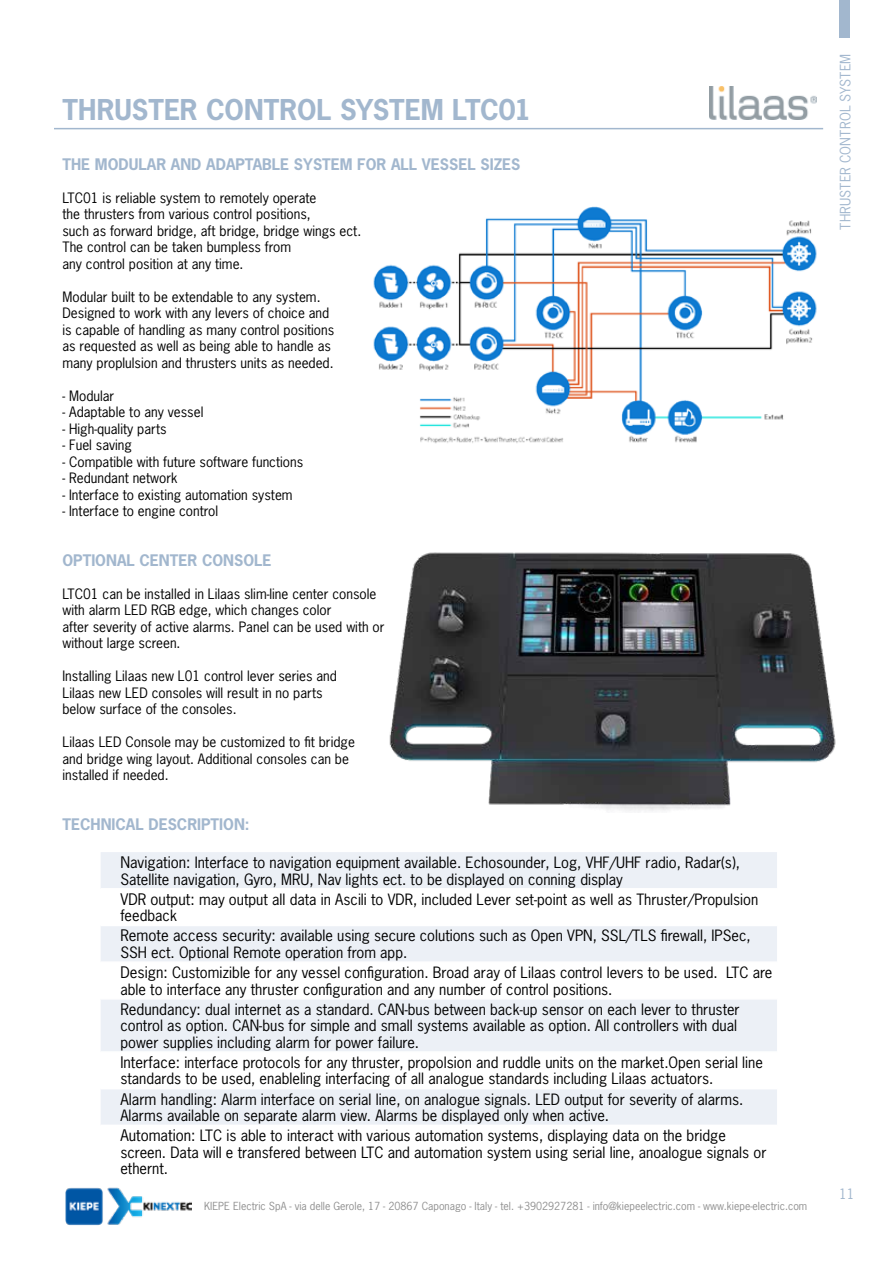
<style>
.page{position:relative;width:893px;height:1263px;background:#fff}
.page>*{position:absolute;margin:0;border:0;box-sizing:border-box;transform-origin:0 0}
.t1{font:700 27px "News Gothic Std";letter-spacing:-.005em;color:#a2b7ce}
.t2{font:700 15px "News Gothic Std";color:#a2b7ce}
.t3{font:14.7px/16.5px "News Gothic Std";color:#000}
.t4{font:13.5px/16.5px "News Gothic Std";color:#000}
.t5{font:13.5px "News Gothic Std";letter-spacing:.01em;color:#a2b7ce}
.t6{font:10.5px "News Gothic Std";color:#909090}
.s1{font-size:15px}
</style>
<div class="page">
<hr style="left:54px;top:128px;width:769px;height:1px;background:#a2b7ce">
<svg style="left:101px;top:852px;width:676px;height:272px;fill:#ecf0f6"></svg>
<hr style="left:101px;top:888px;width:676px;height:1px;background:#fff">
<hr style="left:101px;top:925px;width:676px;height:1px;background:#fff">
<hr style="left:101px;top:961px;width:676px;height:2px;background:#fff">
<hr style="left:101px;top:998px;width:676px;height:1px;background:#fff">
<hr style="left:101px;top:1051px;width:676px;height:2px;background:#fff">
<hr style="left:101px;top:1088px;width:676px;height:1px;background:#fff">
<img style="left:389px;top:552px;width:447px;height:259px">
<img style="left:373px;top:206px;width:444px;height:238px">
<img style="left:65px;top:1187px;width:126px;height:39px">
<div style="left:839px;top:0;width:11px;height:37px;background:#a2b7ce"></div>
<img style="left:710px;top:87px;width:107px;height:32px">
<h1 class="t1" style="left:63px;top:92px;width:470px">THRUSTER CONTROL SYSTEM LTC01</h1>
<p class="t2" style="left:63px;top:154px;width:459px">THE MODULAR AND ADAPTABLE SYSTEM FOR ALL VESSEL SIZES</p>
<p class="t4" style="left:63px;top:189px;width:300px">LTC01 is reliable system to remotely operate<br>the thrusters from various control positions,<br>such as forward bridge, aft bridge, bridge wings ect.<br>The control can be taken bumpless from<br>any control position at any time.</p>
<p class="t4" style="left:63px;top:288px;width:273px">Modular built to be extendable to any system.<br>Designed to work with any levers of choice and is capable of handling as many control positions as requested as well as being able to handle as many proplulsion and thrusters units as needed.</p>
<p class="t4" style="left:63px;top:387px;width:53px">- Modular</p>
<p class="t4" style="left:63px;top:404px;width:142px">- Adaptable to any vessel</p>
<p class="t4" style="left:63px;top:420px;width:106px">- High-quality parts</p>
<p class="t4" style="left:63px;top:437px;width:71px">- Fuel saving</p>
<p class="t4" style="left:63px;top:453px;width:242px">- Compatible with future software functions</p>
<p class="t4" style="left:63px;top:470px;width:117px">- Redundant network</p>
<p class="t4" style="left:63px;top:486px;width:232px">- Interface to existing automation system</p>
<p class="t4" style="left:63px;top:503px;width:157px">- Interface to engine control</p>
<p class="t2" style="left:63px;top:550px;width:210px">OPTIONAL CENTER CONSOLE</p>
<p class="t4" style="left:63px;top:585px;width:324px">LTC01 can be installed in Lilaas slim-line center console with alarm LED RGB edge, which changes color<br>after severity of active alarms. Panel can be used with or without large screen.</p>
<p class="t4" style="left:63px;top:668px;width:276px">Installing Lilaas new L01 control lever series and<br>Lilaas new LED consoles will result in no parts below surface of the consoles.</p>
<p class="t4" style="left:63px;top:734px;width:294px">Lilaas LED Console may be customized to fit bridge and bridge wing layout. Additional consoles can be installed if needed.</p>
<p class="t2" style="left:63px;top:814px;width:189px">TECHNICAL DESCRIPTION:</p>
<p class="t3" style="left:120px;top:854px;width:621px"><span class="s1">Navigation:</span> Interface to navigation equipment available. Echosounder, Log, VHF/UHF radio, Radar(s),<br>Satellite navigation, Gyro, MRU, Nav lights ect. to be displayed on conning display</p>
<p class="t3" style="left:120px;top:891px;width:639px"><span class="s1">VDR output:</span> may output all data in Ascili to VDR, included Lever set-point as well as Thruster/Propulsion feedback</p>
<p class="t3" style="left:120px;top:927px;width:632px"><span class="s1">Remote access security:</span> available using secure colutions such as Open VPN, SSL/TLS firewall, IPSec,<br>SSH ect. Optional Remote operation from app.</p>
<p class="t3" style="left:120px;top:964px;width:654px"><span class="s1">Design:</span> Customizible for any vessel configuration. Broad aray of Lilaas control levers to be used. LTC are able to interface any thruster configuration and any number of control positions.</p>
<p class="t3" style="left:120px;top:1001px;width:621px"><span class="s1">Redundancy:</span> dual internet as a standard. CAN-bus between back-up sensor on each lever to thruster control as option. CAN-bus for simple and small systems available as option. All controllers with dual power supplies including alarm for power failure.</p>
<p class="t3" style="left:120px;top:1054px;width:644px"><span class="s1">Interface:</span> interface protocols for any thruster, propolsion and ruddle units on the market.Open serial line standards to be used, enableling interfacing of all analogue standards including Lilaas actuators.</p>
<p class="t3" style="left:120px;top:1091px;width:624px"><span class="s1">Alarm handling:</span> Alarm interface on serial line, on analogue signals. LED output for severity of alarms.<br>Alarms available on separate alarm view. Alarms be displayed only when active.</p>
<p class="t3" style="left:120px;top:1127px;width:648px"><span class="s1">Automation:</span> LTC is able to interact with various automation systems, displaying data on the bridge screen. Data will e transfered between LTC and automation system using serial line, anoalogue signals or ethernt.</p>
<p class="t6" style="left:204px;top:1199px;width:605px">KIEPE Electric SpA - via delle Gerole, 17 - 20867 Caponago - Italy - tel. +3902927281 - info@kiepeelectric.com - www.kiepe-electric.com</p>
<p class="t5" style="left:837px;top:230px;width:178px;rotate:-90deg">THRUSTER CONTROL SYSTEM</p>
<p class="t5" style="left:839px;top:1185px;width:17px">11</p>
</div>
